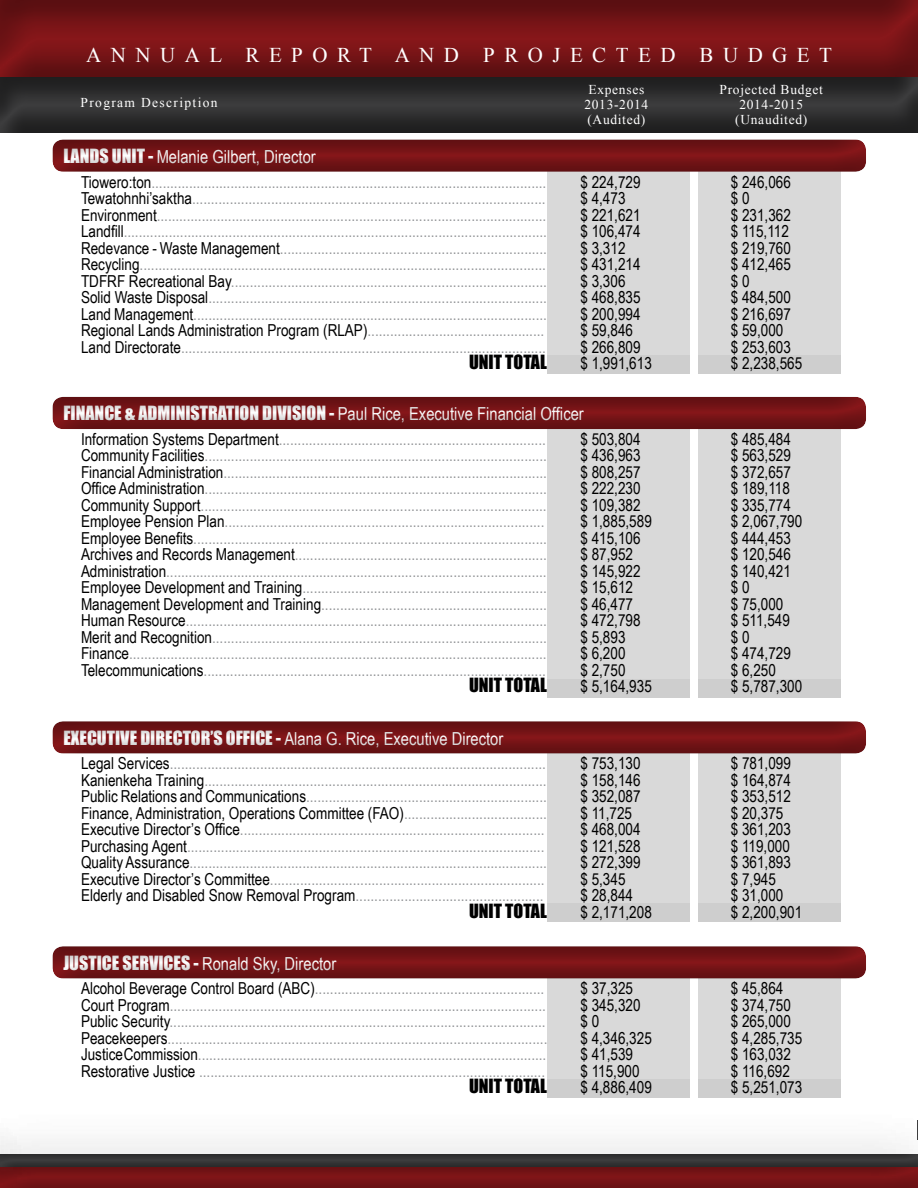
<style>
.page{position:relative;width:918px;height:1188px;background:#fff}
.page>*{position:absolute;margin:0;border:0;box-sizing:border-box;transform-origin:0 0}
.t1{font:21px "Times New Roman";letter-spacing:.45em;color:#fff}
.t2{font:18px "Arial Narrow";color:#fff}
.t3{font:18px "Impact";color:#000}
.t4{font:16.5px/16.5px "Arial Narrow";color:#939598}
.t5{font:16.5px/16.5px "Arial Narrow";color:#000}
.t6{font:13.5px/15px "Times New Roman";letter-spacing:.05em;color:#fff;text-align:center}
.s1{font-family:"Impact"}
.s2{color:#000}
</style>
<div class="page">
<div style="left:0;top:1089px;width:918px;height:99px;background:#000;opacity:.5"></div>
<div style="left:0;top:1056px;width:63px;height:132px;background:#000;opacity:.5"></div>
<div style="left:0;top:0;width:918px;height:79px;background:#000;opacity:.5"></div>
<div style="left:0;top:76px;width:918px;height:58px;background:#000;opacity:.5"></div>
<div style="left:854px;top:1056px;width:64px;height:132px;background:#000;opacity:.5"></div>
<div style="left:548px;top:171px;width:142px;height:202px;background:#d9d9d9"></div>
<div style="left:548px;top:423px;width:142px;height:274px;background:#d9d9d9"></div>
<div style="left:548px;top:734px;width:142px;height:188px;background:#d9d9d9"></div>
<div style="left:548px;top:971px;width:142px;height:127px;background:#d9d9d9"></div>
<div style="left:698px;top:734px;width:142px;height:188px;background:#d9d9d9"></div>
<div style="left:698px;top:974px;width:142px;height:124px;background:#d9d9d9"></div>
<div style="left:698px;top:171px;width:142px;height:202px;background:#d9d9d9"></div>
<div style="left:698px;top:423px;width:142px;height:274px;background:#d9d9d9"></div>
<div style="left:548px;top:355px;width:142px;height:18px;background:#cecece"></div>
<div style="left:548px;top:679px;width:142px;height:18px;background:#cecece"></div>
<div style="left:548px;top:904px;width:142px;height:18px;background:#cecece"></div>
<div style="left:548px;top:1080px;width:142px;height:18px;background:#cecece"></div>
<div style="left:698px;top:904px;width:142px;height:18px;background:#cecece"></div>
<div style="left:698px;top:1079px;width:142px;height:19px;background:#cecece"></div>
<div style="left:698px;top:355px;width:142px;height:18px;background:#cecece"></div>
<div style="left:698px;top:679px;width:142px;height:18px;background:#cecece"></div>
<div style="left:50px;top:137px;width:817px;height:35px;background:#000;opacity:.5"></div>
<div style="left:50px;top:395px;width:817px;height:34px;background:#000;opacity:.5"></div>
<div style="left:50px;top:719px;width:817px;height:35px;background:#000;opacity:.5"></div>
<div style="left:50px;top:944px;width:817px;height:35px;background:#000;opacity:.5"></div>
<p class="t1" style="left:86px;top:41px;width:747px">Annua l report a nd projected budget</p>
<p class="t6" style="left:81px;top:94px;width:139px">Program Description</p>
<p class="t6" style="left:720px;top:81px;width:105px">Projected Budget<br>2014-2015 (Unaudited)</p>
<p class="t6" style="left:584px;top:81px;width:65px">Expenses<br>2013-2014 (Audited)</p>
<p class="t2" style="left:63px;top:143px;width:254px"><span class="s1">LANDS UNIT -</span> Melanie Gilbert, Director</p>
<p class="t4" style="left:81px;top:173px;width:468px"><span class="s2">Tiowero:ton</span>.........................................................................................................<br><span class="s2">Tewatohnhi’saktha</span>..............................................................................................<br><span class="s2">Environment</span>........................................................................................................<br><span class="s2">Landfill</span>.................................................................................................................<br><span class="s2">Redevance - Waste Management</span>.......................................................................<br><span class="s2">Recycling</span>............................................................................................................<br><span class="s2">TDFRF Recreational Bay</span>....................................................................................<br><span class="s2">Solid Waste Disposal</span>..........................................................................................<br><span class="s2">Land Management</span>..............................................................................................<br><span class="s2">Regional Lands Administration Program (RLAP)</span>...............................................<br><span class="s2">Land Directorate</span>.................................................................................................</p>
<p class="t3" style="left:469px;top:348px;width:10px">UNIT</p>
<p class="t3" style="left:505px;top:348px;width:10px">TOTAL</p>
<p class="t5" style="left:580px;top:173px;width:73px">$ 224,729 $ 4,473<br>$ 221,621 $ 106,474 $ 3,312<br>$ 431,214 $ 3,306<br>$ 468,835 $ 200,994 $ 59,846<br>$ 266,809 $ 1,991,613</p>
<p class="t2" style="left:63px;top:401px;width:522px"><span class="s1">FINANCE &amp; ADMINISTRATION DIVISION -</span> Paul Rice, Executive Financial Officer</p>
<p class="t4" style="left:81px;top:430px;width:467px"><span class="s2">Information Systems Department</span>.......................................................................<br><span class="s2">Community Facilities</span>...........................................................................................<br><span class="s2">Financial Administration</span>......................................................................................<br><span class="s2">Office Administration</span>...........................................................................................<br><span class="s2">Community Support</span>............................................................................................<br><span class="s2">Employee Pension Plan</span>.....................................................................................<br><span class="s2">Employee Benefits</span>..............................................................................................<br><span class="s2">Archives and Records Management</span>...................................................................<br><span class="s2">Administration</span>......................................................................................................<br><span class="s2">Employee Development and Training</span>.................................................................<br><span class="s2">Management Development and Training</span>............................................................<br><span class="s2">Human Resource</span>................................................................................................<br><span class="s2">Merit and Recognition</span>.........................................................................................<br><span class="s2">Finance</span>...............................................................................................................<br><span class="s2">Telecommunications</span>...........................................................................................</p>
<p class="t3" style="left:469px;top:671px;width:10px">UNIT</p>
<p class="t3" style="left:505px;top:671px;width:10px">TOTAL</p>
<p class="t2" style="left:63px;top:725px;width:442px"><span class="s1">EXECUTIVE DIRECTOR’S OFFICE -</span> Alana G. Rice, Executive Director</p>
<p class="t4" style="left:81px;top:755px;width:467px"><span class="s2">Legal Services</span>....................................................................................................<br><span class="s2">Kanienkeha Training</span>...........................................................................................<br><span class="s2">Public Relations and Communications</span>................................................................<br><span class="s2">Finance, Administration, Operations Committee (FAO)</span>......................................<br><span class="s2">Executive Director’s Office</span>.................................................................................<br><span class="s2">Purchasing Agent</span>...............................................................................................<br><span class="s2">Quality Assurance</span>...............................................................................................<br><span class="s2">Executive Director’s Committee</span>.........................................................................<br><span class="s2">Elderly and Disabled Snow Removal Program</span>..................................................</p>
<p class="t3" style="left:469px;top:897px;width:10px">UNIT</p>
<p class="t3" style="left:505px;top:897px;width:10px">TOTAL</p>
<p class="t2" style="left:63px;top:950px;width:274px"><span class="s1">JUSTICE SERVICES -</span> Ronald Sky, Director</p>
<p class="t4" style="left:81px;top:980px;width:468px"><span class="s2">Alcohol Beverage Control Board (ABC)</span>.............................................................<br><span class="s2">Court Program</span>....................................................................................................<br><span class="s2">Public Security</span>....................................................................................................<br><span class="s2">Peacekeepers</span>.....................................................................................................<br><span class="s2">Justice Commission</span>.............................................................................................<br><span class="s2">Restorative Justice</span> ............................................................................................</p>
<p class="t3" style="left:469px;top:1072px;width:10px">UNIT</p>
<p class="t3" style="left:505px;top:1072px;width:10px">TOTAL</p>
<p class="t5" style="left:580px;top:430px;width:73px">$ 503,804 $ 436,963 $ 808,257 $ 222,230 $ 109,382 $ 1,885,589 $ 415,106 $ 87,952<br>$ 145,922 $ 15,612<br>$ 46,477<br>$ 472,798 $ 5,893<br>$ 6,200<br>$ 2,750<br>$ 5,164,935</p>
<p class="t5" style="left:580px;top:755px;width:73px">$ 753,130 $ 158,146 $ 352,087 $ 11,725<br>$ 468,004 $ 121,528 $ 272,399 $ 5,345<br>$ 28,844<br>$ 2,171,208</p>
<p class="t5" style="left:580px;top:980px;width:73px">$ 37,325<br>$ 345,320 $ 0<br>$ 4,346,325 $ 41,539<br>$ 115,900<br>$ 4,886,409</p>
<p class="t5" style="left:731px;top:173px;width:73px">$ 246,066 $ 0<br>$ 231,362 $ 115,112<br>$ 219,760 $ 412,465 $ 0<br>$ 484,500 $ 216,697 $ 59,000<br>$ 253,603 $ 2,238,565</p>
<p class="t5" style="left:731px;top:430px;width:73px">$ 485,484 $ 563,529 $ 372,657 $ 189,118<br>$ 335,774 $ 2,067,790 $ 444,453 $ 120,546 $ 140,421 $ 0<br>$ 75,000<br>$ 511,549<br>$ 0<br>$ 474,729 $ 6,250<br>$ 5,787,300</p>
<p class="t5" style="left:731px;top:755px;width:73px">$ 781,099 $ 164,874 $ 353,512 $ 20,375<br>$ 361,203 $ 119,000<br>$ 361,893 $ 7,945<br>$ 31,000<br>$ 2,200,901</p>
<p class="t5" style="left:731px;top:980px;width:73px">$ 45,864<br>$ 374,750 $ 265,000 $ 4,285,735 $ 163,032 $ 116,692<br>$ 5,251,073</p>
</div>
